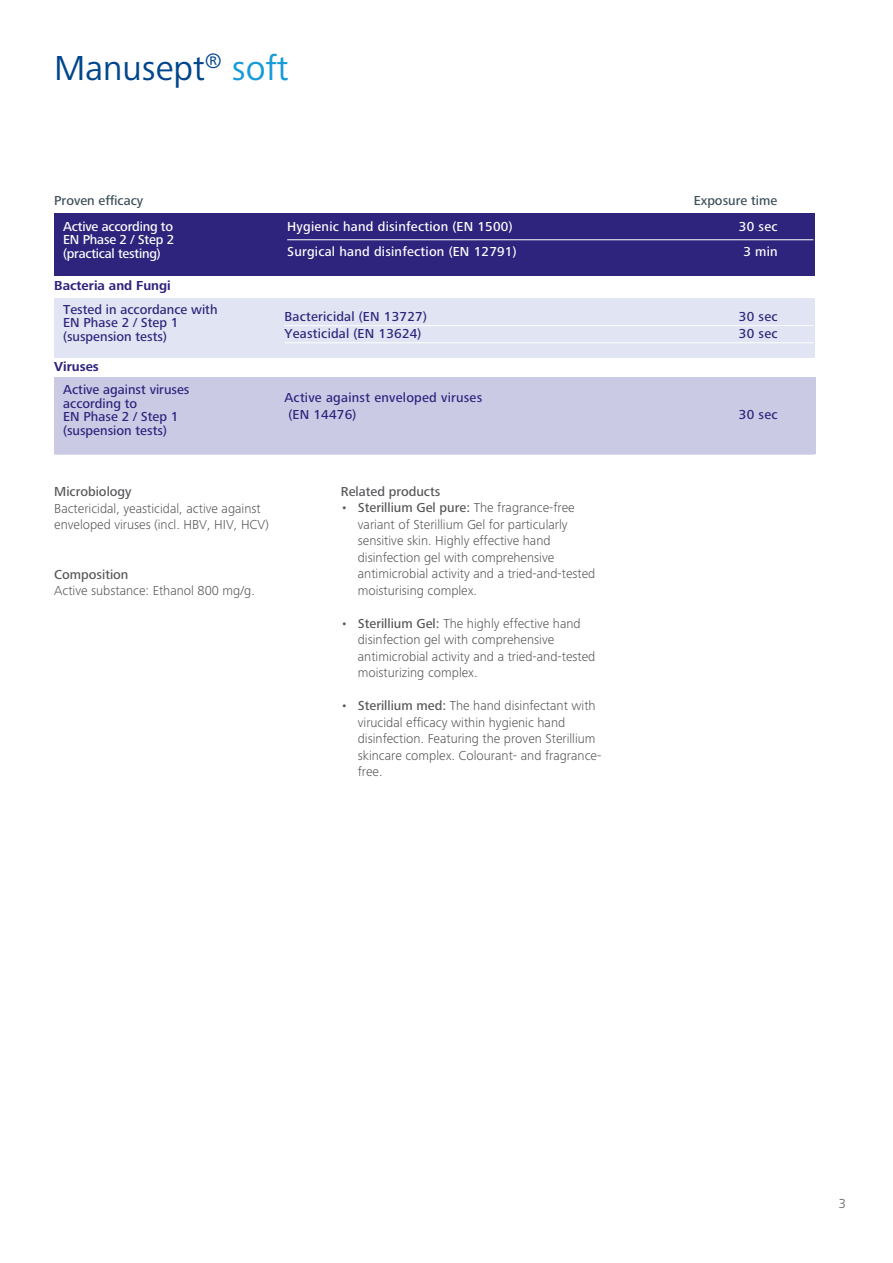
<style>
.page{position:relative;width:893px;height:1263px;background:#fff}
.page>*{position:absolute;margin:0;border:0;box-sizing:border-box;transform-origin:0 0}
.t1{font:36px "Frutiger Next LTW1 G";color:#01468c}
.t2{font:300 13.5px/16.5px "Frutiger Next LTW1 G";color:#57585a}
.t3{font:500 13.5px/13.5px "Frutiger Next LTW1 G";color:#2e247d}
.t4{font:500 13.5px/13.5px "Frutiger Next LTW1 G";letter-spacing:.015em;color:#fff;text-align:justify}
.t5{font:500 13.5px "Frutiger Next LTW1 G";color:#57585a}
.t6{font:500 13.5px "Frutiger Next LTW1 G";color:#3d4f59}
.t7{font:700 13.5px "Frutiger Next LTW1 G";color:#2e247d}
.s1{color:#169bd8}
.s2{font-weight:500}
</style>
<div class="page">
<div style="left:54px;top:298px;width:761px;height:59px;background:#e1e4f2"></div>
<div style="left:54px;top:214px;width:761px;height:62px;background:#2e247d"></div>
<div style="left:54px;top:377px;width:761px;height:77px;background:#cacae5"></div>
<hr style="left:287px;top:239px;width:526px;height:1px;background:#fff">
<hr style="left:284px;top:325px;width:529px;height:1px;background:#fff">
<hr style="left:284px;top:342px;width:529px;height:1px;background:#fff">
<h1 class="t1" style="left:54px;top:56px;width:236px">Manusept<sup>®</sup> <span class="s1">soft</span></h1>
<p class="t6" style="left:54px;top:196px;width:91px">Proven efficacy</p>
<p class="t6" style="left:694px;top:196px;width:85px">Exposure time</p>
<p class="t4" style="left:63px;top:221px;width:113px">Active according to EN Phase 2 / Step 2 (practical testing)</p>
<p class="t7" style="left:54px;top:281px;width:118px">Bacteria and Fungi</p>
<p class="t3" style="left:63px;top:304px;width:156px">Tested in accordance with<br>EN Phase 2 / Step 1 (suspension tests)</p>
<p class="t7" style="left:54px;top:362px;width:46px">Viruses</p>
<p class="t3" style="left:63px;top:385px;width:128px">Active against viruses according to<br>EN Phase 2 / Step 1 (suspension tests)</p>
<p class="t4" style="left:287px;top:221px;width:227px">Hygienic hand disinfection (EN 1500)</p>
<p class="t4" style="left:739px;top:221px;width:40px">30 sec</p>
<p class="t4" style="left:287px;top:246px;width:231px">Surgical hand disinfection (EN 12791)</p>
<p class="t4" style="left:743px;top:246px;width:36px">3 min</p>
<p class="t3" style="left:284px;top:311px;width:144px">Bactericidal (EN 13727)</p>
<p class="t3" style="left:739px;top:311px;width:40px">30 sec</p>
<p class="t3" style="left:284px;top:328px;width:138px">Yeasticidal (EN 13624)</p>
<p class="t3" style="left:739px;top:328px;width:40px">30 sec</p>
<p class="t3" style="left:284px;top:391px;width:199px;line-height:17.1px">Active against enveloped viruses (EN 14476)</p>
<p class="t3" style="left:739px;top:410px;width:40px">30 sec</p>
<p class="t5" style="left:54px;top:487px;width:79px">Microbiology</p>
<p class="t2" style="left:54px;top:502px;width:216px">Bactericidal, yeasticidal, active against enveloped viruses (incl. HBV, HIV, HCV)</p>
<p class="t5" style="left:54px;top:570px;width:76px">Composition</p>
<p class="t2" style="left:54px;top:584px;width:202px">Active substance: Ethanol 800 mg/g.</p>
<p class="t5" style="left:341px;top:487px;width:101px">Related products</p>
<p class="t2" style="left:358px;top:501px;width:239px;text-indent:-17px">• <span class="s2">Sterillium Gel pure:</span> The fragrance-free variant of Sterillium Gel for particularly sensitive skin. Highly effective hand disinfection gel with comprehensive antimicrobial activity and a tried-and-tested moisturising complex.</p>
<p class="t2" style="left:358px;top:616px;width:239px;text-indent:-17px">• <span class="s2">Sterillium Gel:</span> The highly effective hand disinfection gel with comprehensive antimicrobial activity and a tried-and-tested moisturizing complex.</p>
<p class="t2" style="left:358px;top:699px;width:245px;text-indent:-17px">• <span class="s2">Sterillium med:</span> The hand disinfectant with virucidal efficacy within hygienic hand disinfection. Featuring the proven Sterillium skincare complex. Colourant- and fragrance&shy;free.</p>
<p class="t2" style="left:839px;top:1196px;width:9px">3</p>
</div>
